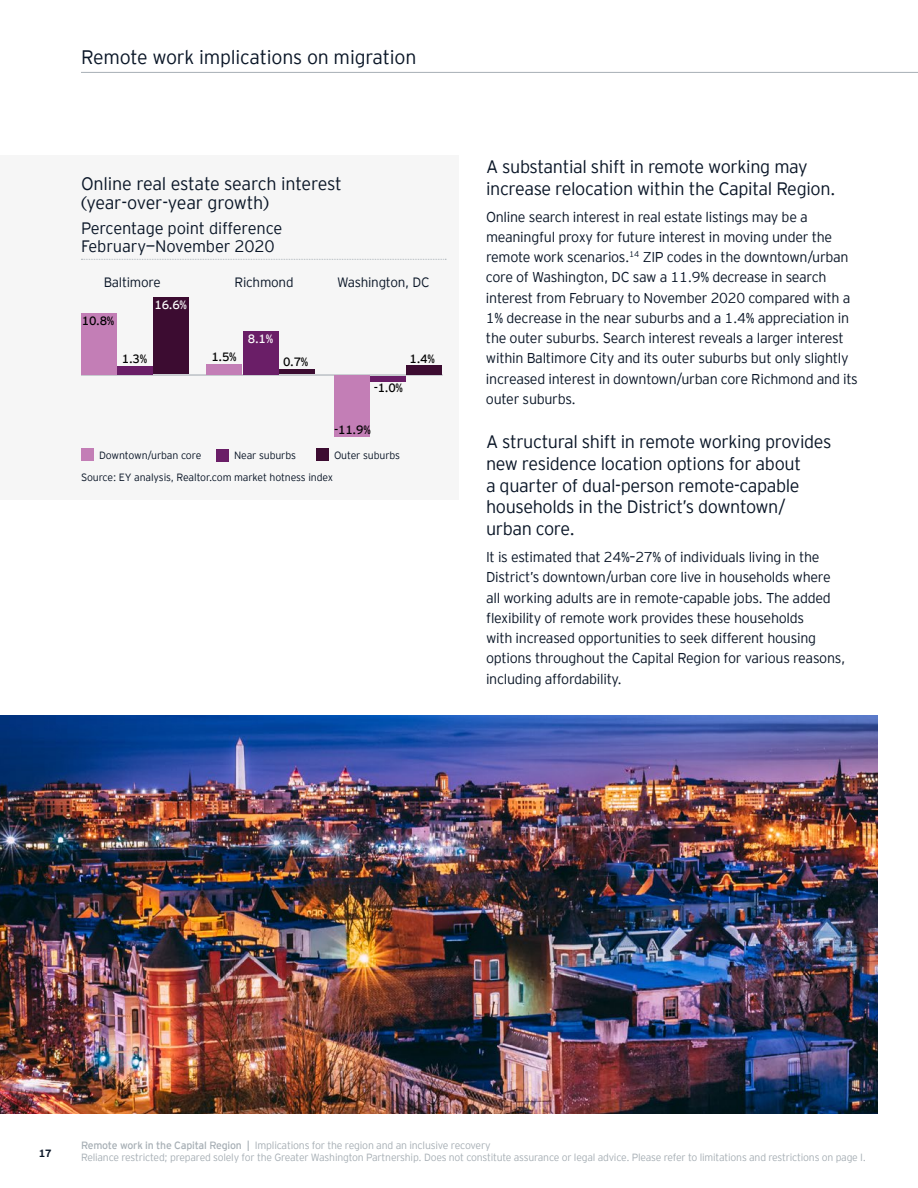
<style>
.page{position:relative;width:918px;height:1188px;background:#fff}
.page>*{position:absolute;margin:0;border:0;box-sizing:border-box;transform-origin:0 0}
.t1{font:300 19.5px "EY Interstate";letter-spacing:-.01em;color:#0a1627}
.t2{font:300 18px/21.8px "EY Interstate";letter-spacing:-.02em;color:#0a1627}
.t3{font:300 16.5px/18px "EY Interstate";letter-spacing:-.01em;color:#0a1627}
.t4{font:300 14.25px/20.2px "EY Interstate";letter-spacing:-.02em;color:#0a1627}
.t5{font:300 13.5px "EY Interstate";letter-spacing:-.02em;color:#0a1627}
.t6{font:12px "EY Interstate";color:#000}
.t7{font:12px "EY Interstate";color:#fff}
.t8{font:300 10.5px "EY Interstate";letter-spacing:-.01em;color:#0a1627}
.t9{font:300 10.5px "EY Interstate";letter-spacing:-.02em;color:#a7afb5}
.t10{font:700 10.5px "EY Interstate";color:#0a1627}
.t11{font:300 10.35px "EY Interstate";letter-spacing:-.02em;color:#a7afb5}
.s1{font-weight:400}
</style>
<div class="page">
<hr style="left:81px;top:72px;width:837px;height:1px;background:#a7afb5">
<img style="left:0;top:716px;width:878px;height:397px">
<div style="left:0;top:155px;width:459px;height:345px;background:#f6f6f6"></div>
<div style="left:81px;top:448px;width:13px;height:13px;background:#c37eb6"></div>
<div style="left:316px;top:448px;width:13px;height:13px;background:#3c0c31"></div>
<div style="left:216px;top:449px;width:13px;height:13px;background:#6a1e67"></div>
<hr style="left:81px;top:374px;width:362px;height:2px;background:#a7afb5">
<div style="left:370px;top:376px;width:36px;height:6px;background:#6a1e67"></div>
<div style="left:334px;top:376px;width:36px;height:61px;background:#c37eb6"></div>
<div style="left:407px;top:365px;width:35px;height:9px;background:#3c0c31"></div>
<div style="left:243px;top:331px;width:35px;height:43px;background:#6a1e67"></div>
<div style="left:207px;top:364px;width:35px;height:10px;background:#c37eb6"></div>
<div style="left:279px;top:369px;width:36px;height:5px;background:#3c0c31"></div>
<div style="left:117px;top:366px;width:36px;height:8px;background:#6a1e67"></div>
<div style="left:81px;top:313px;width:36px;height:61px;background:#c37eb6"></div>
<div style="left:153px;top:298px;width:36px;height:76px;background:#3c0c31"></div>
<svg style="left:81px;top:259px;width:365px;height:1px"></svg>
<h1 class="t1" style="left:81px;top:44px;width:337px">Remote work implications on migration</h1>
<p class="t2" style="left:81px;top:173px;width:262px;line-height:19.5px">Online real estate search interest (year-over-year growth)</p>
<p class="t3" style="left:81px;top:218px;width:203px">Percentage point difference<br>February—November 2020</p>
<p class="t5" style="left:104px;top:273px;width:58px">Baltimore</p>
<p class="t7" style="left:155px;top:296px;width:34px">16.6%</p>
<p class="t6" style="left:82px;top:312px;width:34px">10.8%</p>
<p class="t6" style="left:122px;top:350px;width:27px">1.3%</p>
<p class="t5" style="left:234px;top:273px;width:61px">Richmond</p>
<p class="t6" style="left:211px;top:348px;width:27px">1.5%</p>
<p class="t7" style="left:248px;top:330px;width:27px">8.1%</p>
<p class="t6" style="left:283px;top:353px;width:27px">0.7%</p>
<p class="t5" style="left:337px;top:273px;width:94px">Washington, DC</p>
<p class="t6" style="left:374px;top:379px;width:31px">-1.0%</p>
<p class="t6" style="left:410px;top:350px;width:27px">1.4%</p>
<p class="t6" style="left:334px;top:422px;width:38px">-11.9%</p>
<p class="t8" style="left:99px;top:448px;width:104px">Downtown/urban core</p>
<p class="t8" style="left:234px;top:448px;width:63px">Near suburbs</p>
<p class="t8" style="left:334px;top:448px;width:68px">Outer suburbs</p>
<p class="t8" style="left:81px;top:470px;width:254px">Source: EY analysis, Realtor.com market hotness index</p>
<p class="t2" style="left:486px;top:155px;width:351px">A substantial shift in remote working may increase relocation within the Capital Region.</p>
<p class="t4" style="left:486px;top:206px;width:373px">Online search interest in real estate listings may be a meaningful proxy for future interest in moving under the remote work scenarios.<sup>14</sup> ZIP codes in the downtown/urban core of Washington, DC saw a 11.9% decrease in search interest from February to November 2020 compared with a 1% decrease in the near suburbs and a 1.4% appreciation in the outer suburbs. Search interest reveals a larger interest within Baltimore City and its outer suburbs but only slightly increased interest in downtown/urban core Richmond and its outer suburbs.</p>
<p class="t2" style="left:486px;top:430px;width:347px">A structural shift in remote working provides new residence location options for about<br>a quarter of dual-person remote-capable households in the District’s downtown/ urban core.</p>
<p class="t4" style="left:486px;top:546px;width:361px">It is estimated that 24%–27% of individuals living in the District’s downtown/urban core live in households where all working adults are in remote-capable jobs. The added flexibility of remote work provides these households<br>with increased opportunities to seek different housing options throughout the Capital Region for various reasons, including affordability.</p>
<p class="t10" style="left:39px;top:1146px;width:14px">17</p>
<p class="t9" style="left:81px;top:1137px;width:411px"><span class="s1">Remote work in the Capital Region |</span> Implications for the region and an inclusive recovery</p>
<p class="t11" style="left:81px;top:1150px;width:787px">Reliance restricted; prepared solely for the Greater Washington Partnership. Does not constitute assurance or legal advice. Please refer to limitations and restrictions on page I.</p>
</div>
